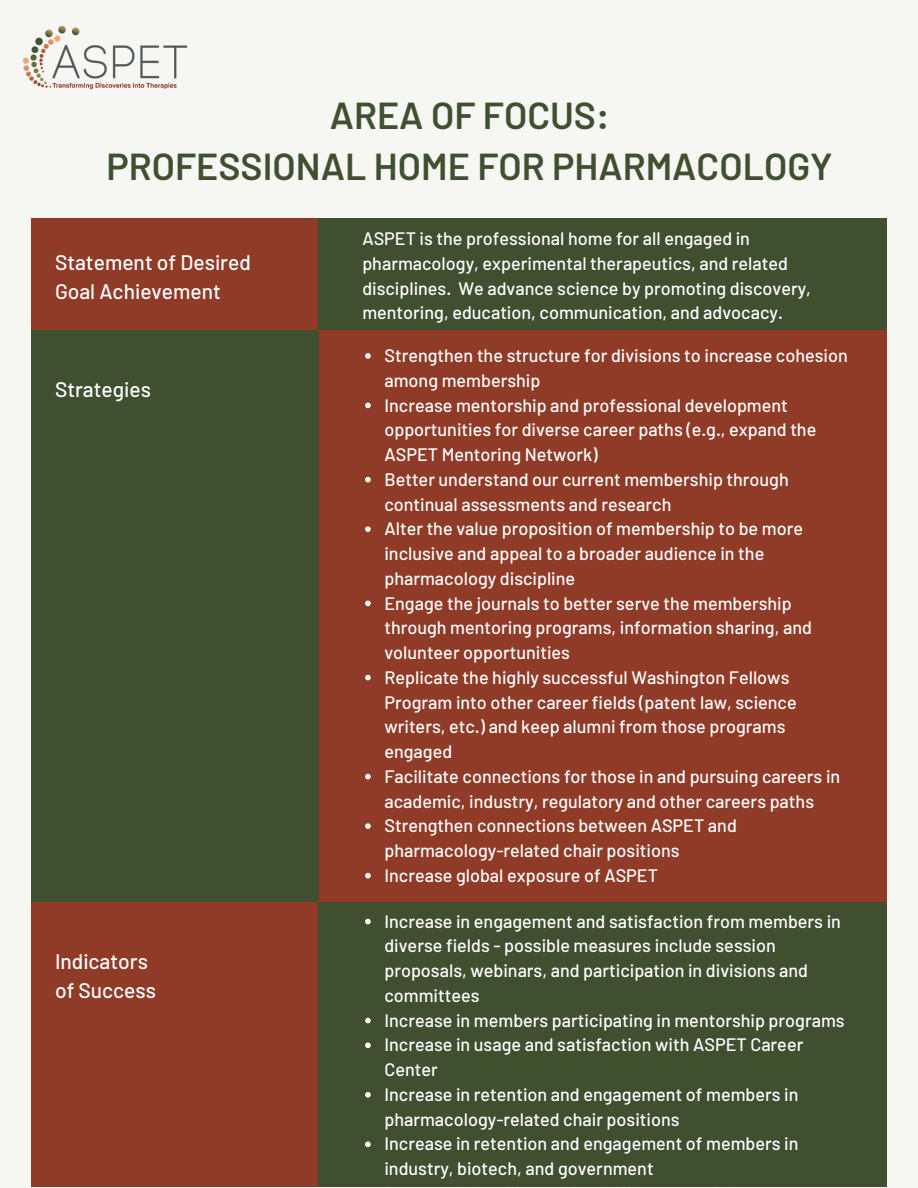
<style>
.page{position:relative;width:918px;height:1188px;background:#f6f6f2}
.page>*{position:absolute;margin:0;border:0;box-sizing:border-box;transform-origin:0 0}
.t1{font:600 37.5px/51.8px "Barlow";color:#414f31;text-align:center}
.t2{font:500 21px/29.2px "Barlow";color:#fff}
.t3{font:500 18px/24.8px "Barlow";color:#fff}
</style>
<div class="page">
<img style="left:23px;top:27px;width:163px;height:62px">
<div style="left:32px;top:219px;width:286px;height:111px;background:#903b27"></div>
<div style="left:318px;top:219px;width:568px;height:111px;background:#414f31"></div>
<div style="left:319px;top:331px;width:568px;height:571px;background:#903b27"></div>
<div style="left:32px;top:331px;width:286px;height:571px;background:#414f31"></div>
<svg style="left:365px;top:353px;width:6px;height:6px"></svg>
<svg style="left:365px;top:403px;width:6px;height:5px"></svg>
<svg style="left:365px;top:477px;width:6px;height:5px"></svg>
<svg style="left:365px;top:526px;width:6px;height:6px"></svg>
<svg style="left:365px;top:601px;width:6px;height:5px"></svg>
<svg style="left:365px;top:675px;width:6px;height:5px"></svg>
<svg style="left:365px;top:774px;width:6px;height:5px"></svg>
<svg style="left:365px;top:823px;width:6px;height:6px"></svg>
<svg style="left:365px;top:873px;width:6px;height:5px"></svg>
<div style="left:32px;top:902px;width:286px;height:284px;background:#903b27"></div>
<div style="left:319px;top:902px;width:568px;height:284px;background:#414f31"></div>
<svg style="left:365px;top:919px;width:6px;height:5px"></svg>
<svg style="left:365px;top:1018px;width:6px;height:5px"></svg>
<svg style="left:365px;top:1042px;width:6px;height:6px"></svg>
<svg style="left:365px;top:1092px;width:6px;height:6px"></svg>
<svg style="left:365px;top:1141px;width:6px;height:6px"></svg>
<h1 class="t1" style="left:107px;top:88px;width:727px">AREA OF FOCUS:<br>PROFESSIONAL HOME FOR PHARMACOLOGY</h1>
<p class="t2" style="left:55px;top:247px;width:197px">Statement of Desired<br>Goal Achievement</p>
<p class="t2" style="left:55px;top:374px;width:97px">Strategies</p>
<p class="t2" style="left:55px;top:946px;width:103px">Indicators of Success</p>
<p class="t3" style="left:362px;top:226px;width:450px">ASPET is the professional home for all engaged in pharmacology, experimental therapeutics, and related disciplines. We advance science by promoting discovery, mentoring, education, communication, and advocacy.</p>
<p class="t3" style="left:384px;top:343px;width:465px">Strengthen the structure for divisions to increase cohesion among membership<br>Increase mentorship and professional development opportunities for diverse career paths (e.g., expand the ASPET Mentoring Network)<br>Better understand our current membership through continual assessments and research<br>Alter the value proposition of membership to be more inclusive and appeal to a broader audience in the pharmacology discipline<br>Engage the journals to better serve the membership through mentoring programs, information sharing, and volunteer opportunities<br>Replicate the highly successful Washington Fellows Program into other career fields (patent law, science writers, etc.) and keep alumni from those programs engaged<br>Facilitate connections for those in and pursuing careers in academic, industry, regulatory and other careers paths Strengthen connections between ASPET and pharmacology-related chair positions<br>Increase global exposure of ASPET</p>
<p class="t3" style="left:384px;top:908px;width:462px">Increase in engagement and satisfaction from members in diverse fields - possible measures include session proposals, webinars, and participation in divisions and committees<br>Increase in members participating in mentorship programs Increase in usage and satisfaction with ASPET Career Center<br>Increase in retention and engagement of members in pharmacology-related chair positions<br>Increase in retention and engagement of members in industry, biotech, and government</p>
</div>
